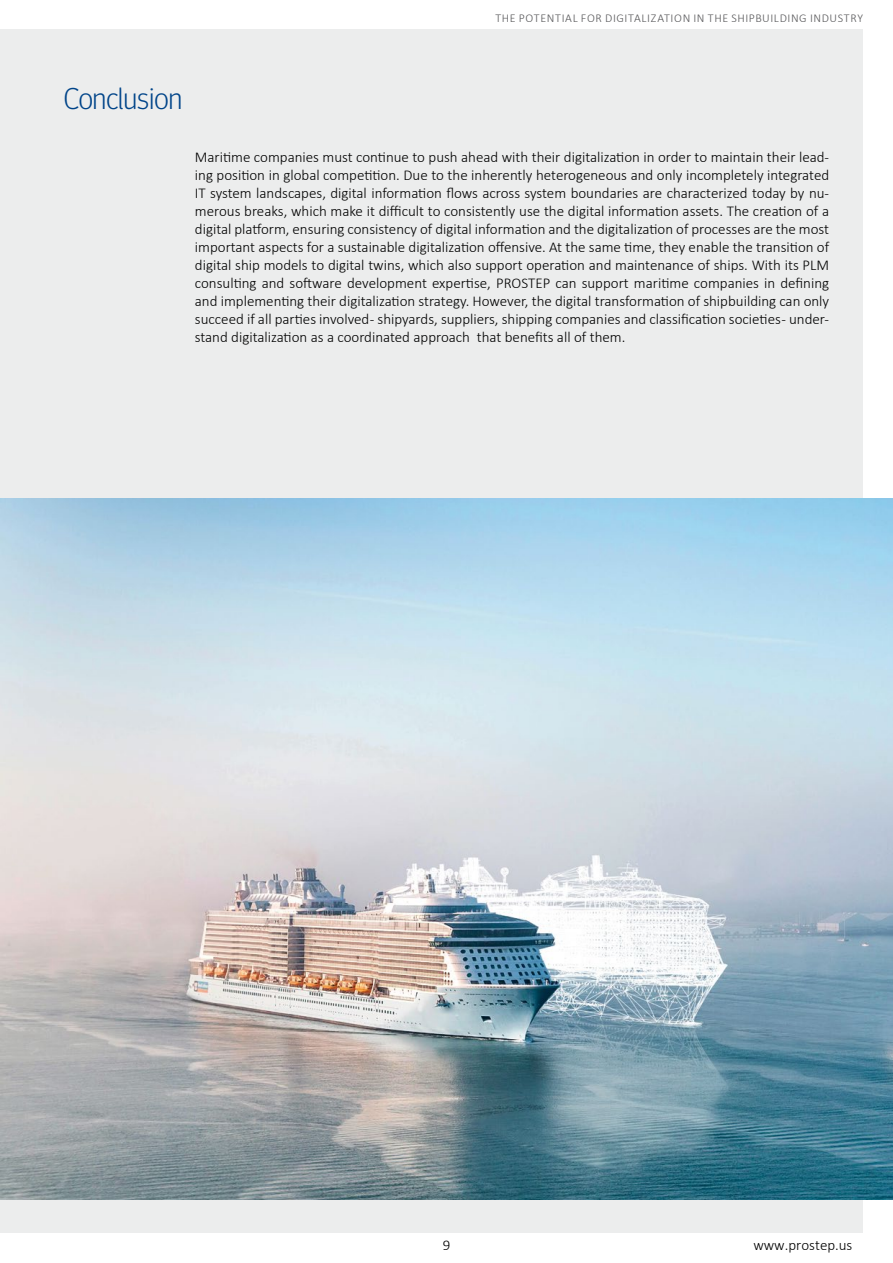
<style>
.page{position:relative;width:893px;height:1263px;background:#fff}
.page>*{position:absolute;margin:0;border:0;box-sizing:border-box;transform-origin:0 0}
.t1{font:300 30px "Meta Headline OT";color:#004489}
.t2{font:300 15px/18px "Calibri";color:#000;text-align:justify}
.t3{font:300 12px "Calibri";letter-spacing:.05em;color:#58585a}
</style>
<div class="page">
<div style="left:0;top:30px;width:863px;height:1203px;background:#eceded"></div>
<div style="left:859px;top:183px;width:34px;height:74px;background:#fff"></div>
<img style="left:0;top:499px;width:893px;height:700px">
<p class="t3" style="left:495px;top:10px;width:369px">THE POTENTIAL FOR DIGITALIZATION IN THE SHIPBUILDING INDUSTRY</p>
<h1 class="t1" style="left:64px;top:80px;width:120px">Conclusion</h1>
<p class="t2" style="left:195px;top:147px;width:636px">Maritime companies must continue to push ahead with their digitalization in order to maintain their lead&shy;ing position in global competition. Due to the inherently heterogeneous and only incompletely integrated IT system landscapes, digital information flows across system boundaries are characterized today by nu&shy;merous breaks, which make it difficult to consistently use the digital information assets. The creation of a digital platform, ensuring consistency of digital information and the digitalization of processes are the most important aspects for a sustainable digitalization offensive. At the same time, they enable the transition of digital ship models to digital twins, which also support operation and maintenance of ships. With its PLM consulting and software development expertise, PROSTEP can support maritime companies in defining and implementing their digitalization strategy. However, the digital transformation of shipbuilding can only succeed if all parties involved - shipyards, suppliers, shipping companies and classification societies - under&shy;stand digitalization as a coordinated approach that benefits all of them.</p>
<p class="t2" style="left:443px;top:1236px;width:9px">9</p>
<p class="t2" style="left:753px;top:1236px;width:101px">www.prostep.us</p>
</div>
